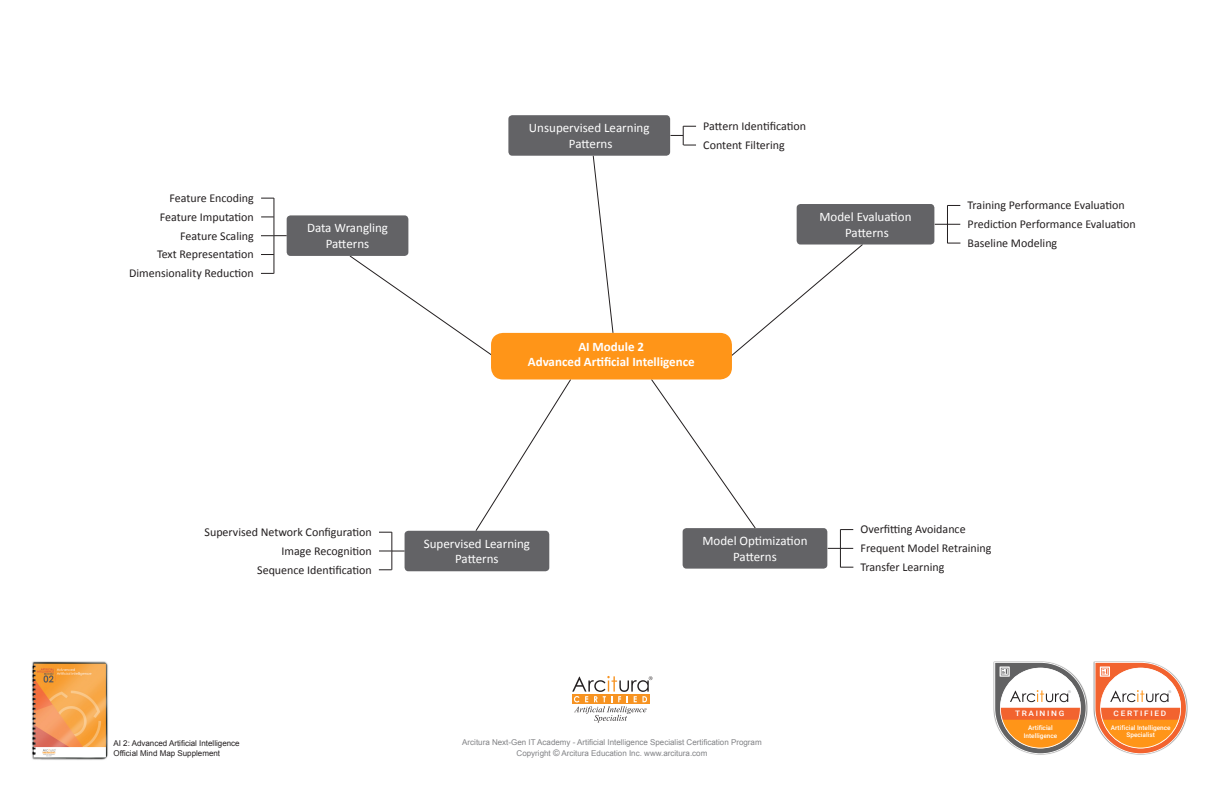
<style>
.page{position:relative;width:1224px;height:792px;background:#fff}
.page>*{position:absolute;margin:0;border:0;box-sizing:border-box;transform-origin:0 0}
.t1{font:13px/15.6px "Calibri";color:#fff;text-align:center}
.t2{font:700 13px/15.6px "Calibri";color:#fff;text-align:center}
.t3{font:12px "Calibri";color:#231f20}
.t4{font:8px/10.8px "Arial";color:#818285;text-align:center}
.t5{font:8px/9.6px "Arial";color:#231f20}
.t6{font:500 7.5px "Roboto";letter-spacing:.2em;color:#fff;scale:1.1 1}
.t7{font:500 6.4px/7.5px "Roboto";color:#fff;text-align:center}
.t8{font:3.7px "Century Gothic";color:#95979a}
.s1{font-size:9px}
</style>
<div class="page">
<svg style="left:593px;top:156px;width:20px;height:177px"></svg>
<svg style="left:651px;top:380px;width:105px;height:149px"></svg>
<svg style="left:723px;top:245px;width:140px;height:111px"></svg>
<svg style="left:350px;top:256px;width:150px;height:99px"></svg>
<svg style="left:476px;top:380px;width:95px;height:151px"></svg>
<hr style="left:947px;top:205px;width:1px;height:38px;background:#231f20">
<svg style="left:948px;top:243px;width:12px;height:1px"></svg>
<svg style="left:947px;top:205px;width:13px;height:1px"></svg>
<hr style="left:840px;top:529px;width:1px;height:38px;background:#231f20">
<svg style="left:841px;top:567px;width:12px;height:1px"></svg>
<svg style="left:840px;top:529px;width:13px;height:1px"></svg>
<div style="left:797px;top:204px;width:137px;height:41px;background:#636366;border-radius:4px"></div>
<svg style="left:935px;top:224px;width:25px;height:1px"></svg>
<div style="left:683px;top:528px;width:144px;height:41px;background:#636366;border-radius:4px"></div>
<svg style="left:828px;top:548px;width:25px;height:1px"></svg>
<div style="left:287px;top:215px;width:121px;height:41px;background:#636366;border-radius:4px"></div>
<div style="left:405px;top:531px;width:144px;height:40px;background:#636366;border-radius:4px"></div>
<hr style="left:274px;top:198px;width:1px;height:76px;background:#231f20">
<svg style="left:261px;top:236px;width:26px;height:1px"></svg>
<svg style="left:261px;top:198px;width:13px;height:1px"></svg>
<svg style="left:261px;top:254px;width:13px;height:1px"></svg>
<svg style="left:261px;top:217px;width:13px;height:1px"></svg>
<svg style="left:261px;top:273px;width:13px;height:1px"></svg>
<hr style="left:392px;top:532px;width:1px;height:38px;background:#231f20">
<svg style="left:379px;top:570px;width:13px;height:1px"></svg>
<svg style="left:379px;top:532px;width:13px;height:1px"></svg>
<svg style="left:379px;top:551px;width:26px;height:1px"></svg>
<div style="left:508px;top:115px;width:162px;height:41px;background:#636366;border-radius:4px"></div>
<svg style="left:671px;top:126px;width:25px;height:20px"></svg>
<img style="left:32px;top:661px;width:76px;height:99px">
<div style="left:491px;top:333px;width:241px;height:47px;background:#ff9518;border-radius:12px"></div>
<img style="left:1094px;top:661px;width:54px;height:94px">
<img style="left:993px;top:661px;width:55px;height:94px">
<svg style="left:994px;top:662px;width:194px;height:92px"></svg>
<svg style="left:572px;top:676px;width:80px;height:47px"></svg>
<p class="t3" style="left:169px;top:190px;width:86px">Feature Encoding</p>
<p class="t3" style="left:160px;top:209px;width:96px">Feature Imputation</p>
<p class="t3" style="left:180px;top:228px;width:75px">Feature Scaling</p>
<p class="t3" style="left:157px;top:247px;width:98px">Text Representation</p>
<p class="t3" style="left:129px;top:266px;width:126px">Dimensionality Reduction</p>
<p class="t1" style="left:307px;top:220px;width:82px">Data Wrangling</p>
<p class="t1" style="left:326px;top:236px;width:45px">Patterns</p>
<p class="t1" style="left:529px;top:120px;width:122px">Unsupervised Learning<br>Patterns</p>
<p class="t3" style="left:703px;top:118px;width:104px">Pattern Identification</p>
<p class="t3" style="left:703px;top:137px;width:83px">Content Filtering</p>
<p class="t1" style="left:820px;top:209px;width:93px">Model Evaluation<br>Patterns</p>
<p class="t2" style="left:528px;top:339px;width:168px">AI Module 2<br>Advanced Artificial Intelligence</p>
<p class="t3" style="left:968px;top:198px;width:159px">Training Performance Evaluation</p>
<p class="t3" style="left:968px;top:217px;width:170px">Prediction Performance Evaluation</p>
<p class="t3" style="left:968px;top:235px;width:91px">Baseline Modeling</p>
<p class="t3" style="left:205px;top:524px;width:169px">Supervised Network Configuration</p>
<p class="t3" style="left:282px;top:543px;width:92px">Image Recognition</p>
<p class="t3" style="left:257px;top:562px;width:116px">Sequence Identification</p>
<p class="t1" style="left:424px;top:536px;width:108px">Supervised Learning<br>Patterns</p>
<p class="t1" style="left:702px;top:533px;width:107px">Model Optimization<br>Patterns</p>
<p class="t5" style="left:113px;top:739px;width:128px">AI 2: Advanced Artificial Intelligence<br>Official Mind Map Supplement</p>
<p class="t4" style="left:462px;top:737px;width:301px">Arcitura Next-Gen IT Academy - Artificial Intelligence Specialist Certification Program<br>Copyright <span class="s1">©</span> Arcitura Education Inc. www.arcitura.com</p>
<p class="t3" style="left:861px;top:522px;width:107px">Overfitting Avoidance</p>
<p class="t3" style="left:861px;top:541px;width:133px">Frequent Model Retraining</p>
<p class="t3" style="left:861px;top:559px;width:85px">Transfer Learning</p>
<p class="t8" style="left:1068px;top:689px;width:4px">®</p>
<p class="t8" style="left:1169px;top:689px;width:4px">®</p>
<p class="t6" style="left:1015px;top:709px;width:46px">TRAINING</p>
<p class="t6" style="left:1114px;top:709px;width:49px">CERTIFIED</p>
<p class="t7" style="left:1024px;top:723px;width:35px">Artificial<br>Intelligence</p>
<p class="t7" style="left:1111px;top:724px;width:61px">Artificial Intelligence<br>Specialist</p>
</div>
